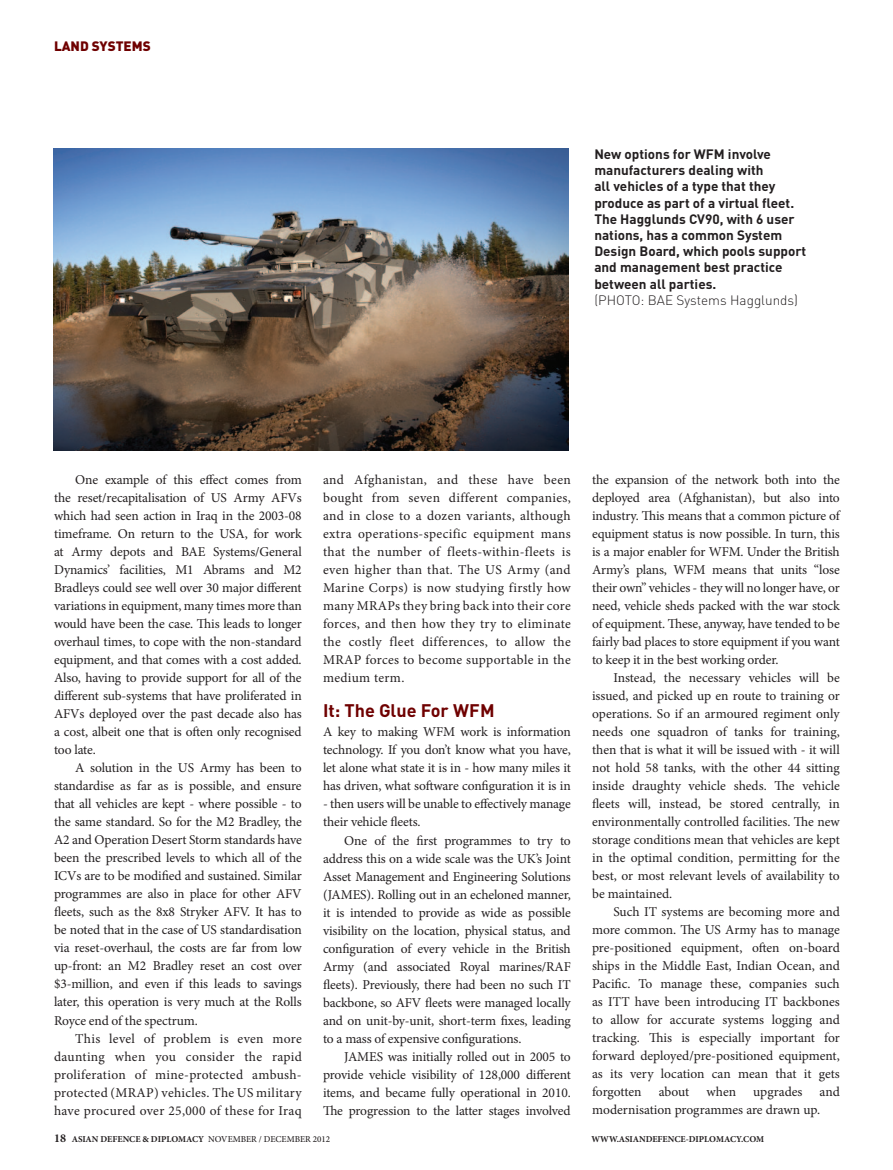
<style>
.page{position:relative;width:893px;height:1170px;background:#fff}
.page>*{position:absolute;margin:0;border:0;box-sizing:border-box;transform-origin:0 0}
.t1{font:700 18px "DIN Pro";color:#6f0000}
.t2{font:13.5px/18px "Minion Pro";letter-spacing:-.01em;color:#231f20;text-align:justify}
.t3{font:700 13.5px/16.2px "DIN Pro";color:#231f20}
.t4{font:300 13.5px "DIN Pro";color:#231f20}
.t5{font:900 13.5px "DIN Pro";color:#6f0000}
.t6{font:700 9px "Minion Pro";color:#231f20}
.s1{font-size:12px}
.s2{font-weight:500}
</style>
<div class="page">
<img style="left:53px;top:149px;width:516px;height:302px">
<p class="t5" style="left:54px;top:37px;width:98px">LAND SYSTEMS</p>
<p class="t3" style="left:594px;top:145px;width:214px">New options for WFM involve manufacturers dealing with<br>all vehicles of a type that they produce as part of a virtual fleet.<br>The Hagglunds CV90, with 6 user nations, has a common System<br>Design Board, which pools support and management best practice between all parties.</p>
<p class="t4" style="left:594px;top:291px;width:205px">(PHOTO: BAE Systems Hagglunds)</p>
<p class="t2" style="left:54px;top:471px;width:249px;text-indent:21px">One example of this effect comes from the reset/recapitalisation of US Army AFVs which had seen action in Iraq in the 2003-08 timeframe. On return to the USA, for work at Army depots and BAE Systems/General Dynamics’ facilities, M1 Abrams and M2<br>Bradleys could see well over 30 major different variations in equipment, many times more than would have been the case. This leads to longer overhaul times, to cope with the non-standard equipment, and that comes with a cost added.<br>Also, having to provide support for all of the different sub-systems that have proliferated in AFVs deployed over the past decade also has a cost, albeit one that is often only recognised too late.</p>
<p class="t2" style="left:54px;top:759px;width:249px;text-indent:21px">A solution in the US Army has been to standardise as far as is possible, and ensure that all vehicles are kept - where possible - to the same standard. So for the M2 Bradley, the A2 and Operation Desert Storm standards have been the prescribed levels to which all of the ICVs are to be modified and sustained. Similar programmes are also in place for other AFV fleets, such as the 8x8 Stryker AFV. It has to be noted that in the case of US standardisation via reset-overhaul, the costs are far from low up-front: an M2 Bradley reset an cost over $3-million, and even if this leads to savings later, this operation is very much at the Rolls Royce end of the spectrum.</p>
<p class="t2" style="left:54px;top:1029px;width:249px;text-indent:21px">This level of problem is even more daunting when you consider the rapid proliferation of mine-protected ambush&shy;protected (MRAP) vehicles. The US military have procured over 25,000 of these for Iraq</p>
<p class="t2" style="left:323px;top:471px;width:249px">and Afghanistan, and these have been bought from seven different companies, and in close to a dozen variants, although extra operations-specific equipment mans that the number of fleets-within-fleets is even higher than that. The US Army (and Marine Corps) is now studying firstly how many MRAPs they bring back into their core forces, and then how they try to eliminate the costly fleet differences, to allow the MRAP forces to become supportable in the medium term.</p>
<h1 class="t1" style="left:323px;top:698px;width:159px">It: The Glue For Wfm</h1>
<p class="t2" style="left:323px;top:723px;width:249px">A key to making WFM work is information technology. If you don’t know what you have, let alone what state it is in - how many miles it has driven, what software configuration it is in</p>
<p class="t2" style="left:323px;top:795px;width:249px">- then users will be unable to effectively manage their vehicle fleets.</p>
<p class="t2" style="left:323px;top:831px;width:249px;text-indent:21px">One of the first programmes to try to address this on a wide scale was the UK’s Joint Asset Management and Engineering Solutions (JAMES). Rolling out in an echeloned manner, it is intended to provide as wide as possible visibility on the location, physical status, and configuration of every vehicle in the British Army (and associated Royal marines/RAF fleets). Previously, there had been no such IT backbone, so AFV fleets were managed locally and on unit-by-unit, short-term fixes, leading to a mass of expensive configurations.</p>
<p class="t2" style="left:323px;top:1047px;width:249px;text-indent:21px">JAMES was initially rolled out in 2005 to provide vehicle visibility of 128,000 different items, and became fully operational in 2010.<br>The progression to the latter stages involved</p>
<p class="t2" style="left:592px;top:471px;width:249px">the expansion of the network both into the deployed area (Afghanistan), but also into industry. This means that a common picture of equipment status is now possible. In turn, this is a major enabler for WFM. Under the British Army’s plans, WFM means that units “lose their own” vehicles - they will no longer have, or need, vehicle sheds packed with the war stock of equipment. These, anyway, have tended to be fairly bad places to store equipment if you want to keep it in the best working order.</p>
<p class="t2" style="left:592px;top:669px;width:249px;text-indent:21px">Instead, the necessary vehicles will be issued, and picked up en route to training or operations. So if an armoured regiment only needs one squadron of tanks for training, then that is what it will be issued with - it will not hold 58 tanks, with the other 44 sitting inside draughty vehicle sheds. The vehicle fleets will, instead, be stored centrally, in environmentally controlled facilities. The new storage conditions mean that vehicles are kept in the optimal condition, permitting for the best, or most relevant levels of availability to be maintained.</p>
<p class="t2" style="left:592px;top:903px;width:249px;text-indent:21px">Such IT systems are becoming more and more common. The US Army has to manage pre-positioned equipment, often on-board ships in the Middle East, Indian Ocean, and Pacific. To manage these, companies such as ITT have been introducing IT backbones to allow for accurate systems logging and tracking. This is especially important for forward deployed/pre-positioned equipment, as its very location can mean that it gets forgotten</p>
<p class="t2" style="left:592px;top:1083px;width:249px;text-indent:228px">and modernisation programmes are drawn up.</p>
<p class="t2" style="left:659px;top:1083px;width:32px">about</p>
<p class="t2" style="left:706px;top:1083px;width:31px">when</p>
<p class="t2" style="left:753px;top:1083px;width:51px">upgrades</p>
<p class="t6" style="left:54px;top:1132px;width:278px"><span class="s1">18</span> ASIAN DEFENCE &amp; DIPLOMACY <span class="s2">NOVEMBER / DECEMBER 2012</span></p>
<p class="t6" style="left:591px;top:1132px;width:174px">WWW.ASIANDEFENCE-DIPLOMACY.COM</p>
</div>
